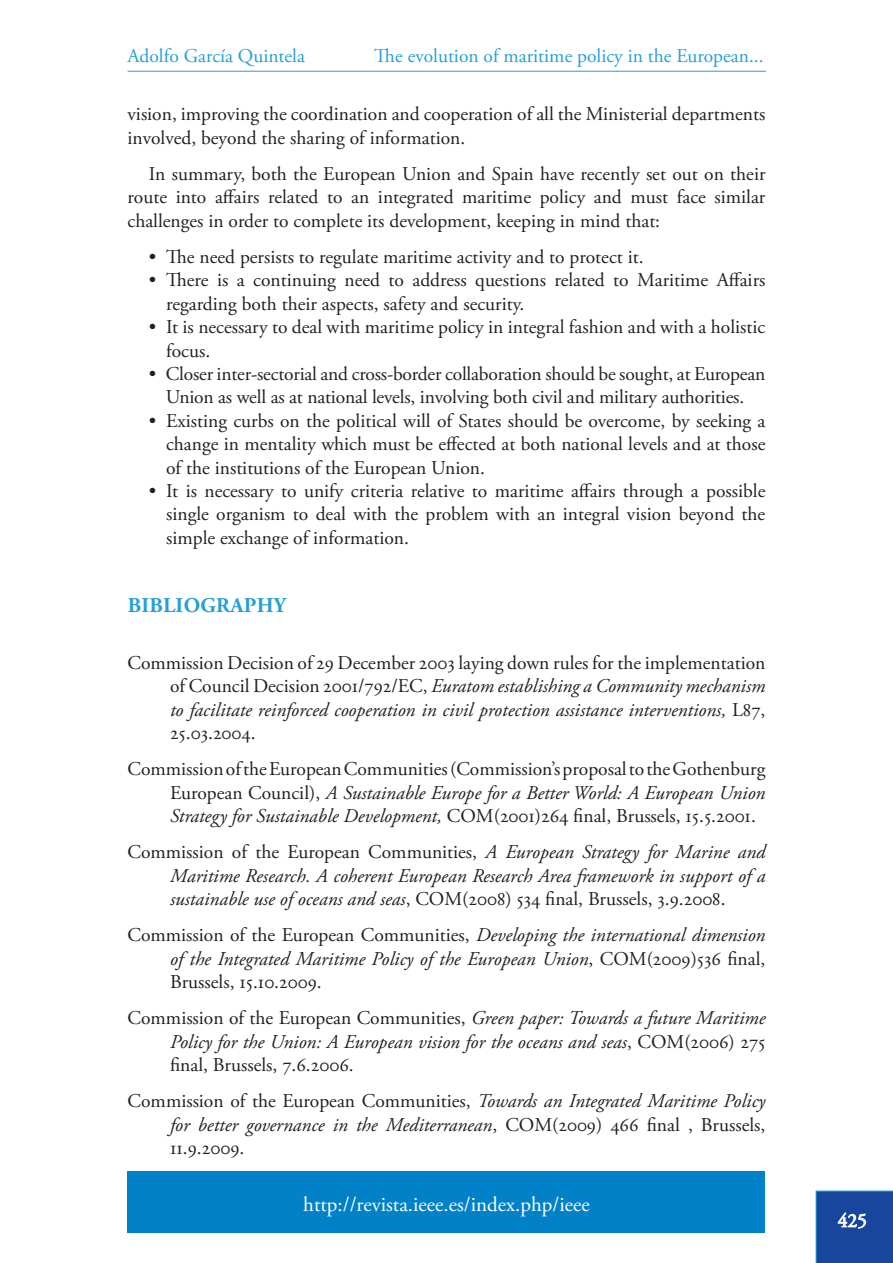
<style>
.page{position:relative;width:893px;height:1263px;background:#fff}
.page>*{position:absolute;margin:0;border:0;box-sizing:border-box;transform-origin:0 0}
.t1{font:21px "Adobe Garamond Pro";color:#fff}
.t2{font:700 21px "Adobe Garamond Pro";letter-spacing:.015em;color:#249fd9}
.t3{font:19.5px/23.4px "Adobe Garamond Pro";color:#231f20;text-align:justify}
.t4{font:italic 19.5px/23.4px "Adobe Garamond Pro";color:#231f20;text-align:justify}
.t5{font:19.5px "Adobe Garamond Pro";color:#249fd9}
.t6{font:19.5px "Adobe Garamond Pro";color:#fff}
.s1{font-style:italic}
.s2{font-style:normal}
</style>
<div class="page">
<svg style="left:816px;top:1191px;width:77px;height:72px;background:#1e4ca0"></svg>
<div style="left:128px;top:1171px;width:637px;height:62px;background:#0081c8"></div>
<hr style="left:128px;top:71px;width:638px;height:1px;background:#249fd9">
<p class="t5" style="left:128px;top:44px;width:179px">Adolfo García Quintela</p>
<p class="t5" style="left:374px;top:44px;width:391px">The evolution of maritime policy in the European...</p>
<p class="t3" style="left:128px;top:103px;width:639px">vision, improving the coordination and cooperation of all the Ministerial departments involved, beyond the sharing of information.</p>
<p class="t3" style="left:128px;top:163px;width:639px;text-indent:21px">In summary, both the European Union and Spain have recently set out on their route into affairs related to an integrated maritime policy and must face similar challenges in order to complete its development, keeping in mind that:</p>
<p class="t3" style="left:149px;top:246px;width:496px">• The need persists to regulate maritime activity and to protect it.</p>
<p class="t3" style="left:166px;top:269px;width:601px;text-indent:-17px">• There is a continuing need to address questions related to Maritime Affairs regarding both their aspects, safety and security.</p>
<p class="t3" style="left:166px;top:316px;width:601px;text-indent:-17px">• It is necessary to deal with maritime policy in integral fashion and with a holistic focus.</p>
<p class="t3" style="left:149px;top:363px;width:618px;text-align:center">• Closer inter-sectorial and cross-border collaboration should be sought, at European<br>Union as well as at national levels, involving both civil and military authorities.</p>
<p class="t3" style="left:166px;top:410px;width:601px;text-indent:-17px">• Existing curbs on the political will of States should be overcome, by seeking a change in mentality which must be effected at both national levels and at those of the institutions of the European Union.</p>
<p class="t3" style="left:166px;top:480px;width:601px;text-indent:-17px">• It is necessary to unify criteria relative to maritime affairs through a possible single organism to deal with the problem with an integral vision beyond the simple exchange of information.</p>
<p class="t2" style="left:128px;top:593px;width:160px">BIBLIOGRAPHY</p>
<p class="t3" style="left:170px;top:652px;width:597px;text-indent:-43px">Commission Decision of 29 December 2003 laying down rules for the implementation of Council Decision 2001/792/EC, <span class="s1">Euratom establishing a Community mechanism to facilitate reinforced cooperation in civil protection assistance interventions,</span> L87, 25.03.2004.</p>
<p class="t3" style="left:170px;top:758px;width:597px;text-indent:-43px">Commission of the European Communities (Commission’s proposal to the Gothenburg European Council), <span class="s1">A Sustainable Europe for a Better World: A European Union Strategy for Sustainable Development,</span> COM(2001)264 final, Brussels, 15.5.2001.</p>
<p class="t4" style="left:170px;top:841px;width:597px;text-indent:-43px"><span class="s2">Commission of the European Communities,</span> A European Strategy for Marine and Maritime Research. A coherent European Research Area framework in support of a sustainable use of oceans and seas<span class="s2">, COM(2008) 534 final, Brussels, 3.9.2008.</span></p>
<p class="t4" style="left:170px;top:924px;width:597px;text-indent:-43px"><span class="s2">Commission of the European Communities,</span> Developing the international dimension of the Integrated Maritime Policy of the European Union<span class="s2">, COM(2009)536 final, Brussels, 15.10.2009.</span></p>
<p class="t4" style="left:170px;top:1007px;width:597px;text-indent:-43px"><span class="s2">Commission of the European Communities,</span> Green paper: Towards a future Maritime Policy for the Union: A European vision for the oceans and seas<span class="s2">, COM(2006) 275 final, Brussels, 7.6.2006.</span></p>
<p class="t3" style="left:170px;top:1090px;width:597px;text-indent:-43px">Commission of the European Communities, <span class="s1">Towards an Integrated Maritime Policy for better governance in the Mediterranean</span>, COM(2009) 466 final , Brussels, 11.9.2009.</p>
<p class="t1" style="left:303px;top:1191px;width:288px">http://revista.ieee.es/index.php/ieee</p>
<p class="t6" style="left:838px;top:1209px;width:31px">425</p>
</div>
